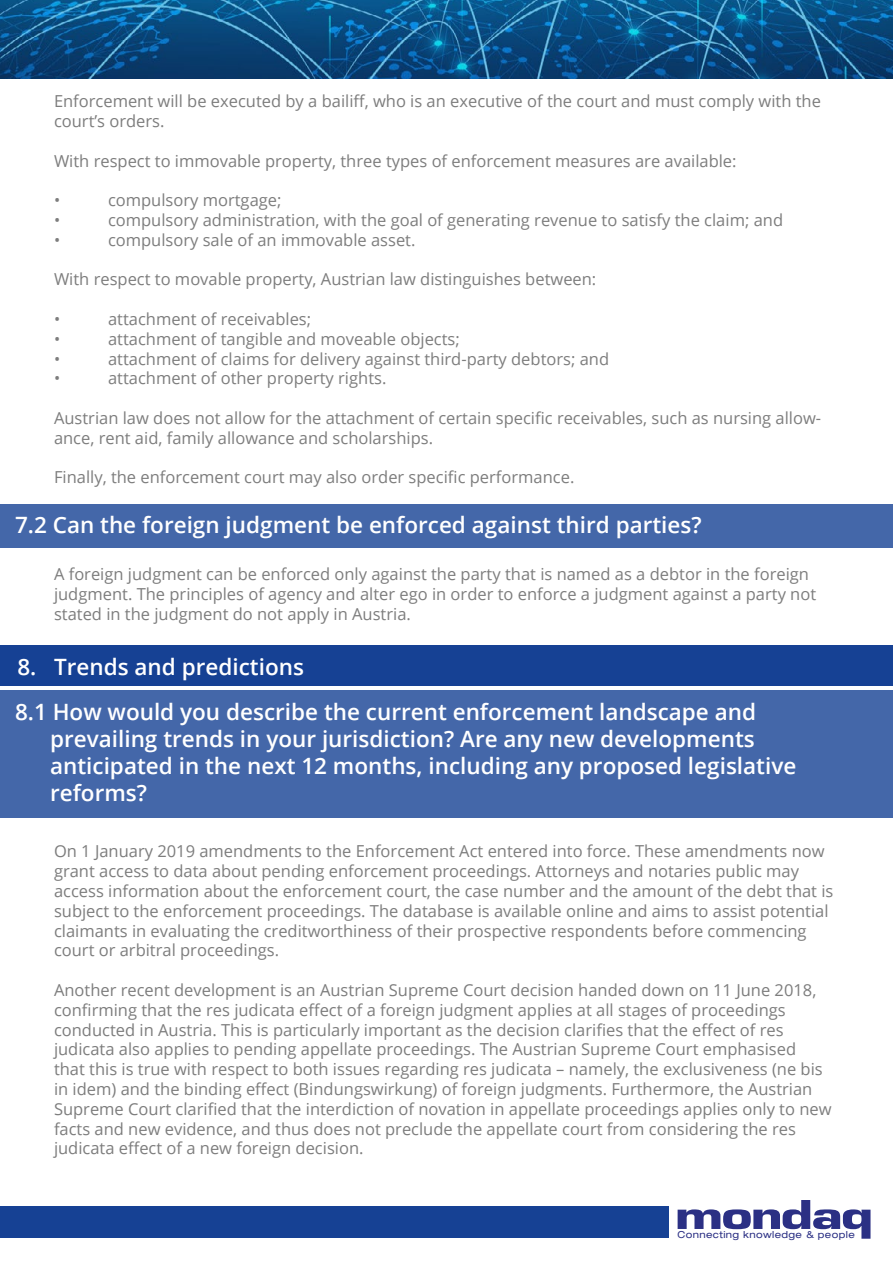
<style>
.page{position:relative;width:893px;height:1263px;background:#fff}
.page>*{position:absolute;margin:0;border:0;box-sizing:border-box;transform-origin:0 0}
.t1{font:600 22.5px/27px "Open Sans";color:#fff}
.t2{font:16.5px/19.8px "Open Sans";color:#7d7d7d}
.t3{font:expanded 9.75px "Helvetica Neue";letter-spacing:.04em;color:#2b3084}
</style>
<div class="page">
<div style="left:0;top:1206px;width:668px;height:32px;background:#164194"></div>
<svg style="left:678px;top:1200px;width:192px;height:39px"></svg>
<img style="left:0;top:0;width:893px;height:78px">
<div style="left:0;top:504px;width:893px;height:44px;background:#4467a9"></div>
<div style="left:0;top:645px;width:893px;height:41px;background:#164194"></div>
<div style="left:0;top:690px;width:893px;height:128px;background:#4467a9"></div>
<p class="t2" style="left:54px;top:91px;width:768px">Enforcement will be executed by a bailiff, who is an executive of the court and must comply with the court’s orders.</p>
<p class="t2" style="left:54px;top:150px;width:684px">With respect to immovable property, three types of enforcement measures are available:</p>
<p class="t2" style="left:54px;top:190px;width:8px">•</p>
<p class="t2" style="left:108px;top:190px;width:175px">compulsory mortgage;</p>
<p class="t2" style="left:54px;top:210px;width:8px">•</p>
<p class="t2" style="left:108px;top:210px;width:677px">compulsory administration, with the goal of generating revenue to satisfy the claim; and</p>
<p class="t2" style="left:54px;top:229px;width:8px">•</p>
<p class="t2" style="left:108px;top:229px;width:309px">compulsory sale of an immovable asset.</p>
<p class="t2" style="left:54px;top:269px;width:544px">With respect to movable property, Austrian law distinguishes between:</p>
<p class="t2" style="left:54px;top:309px;width:8px">•</p>
<p class="t2" style="left:108px;top:309px;width:205px">attachment of receivables;</p>
<p class="t2" style="left:54px;top:328px;width:8px">•</p>
<p class="t2" style="left:108px;top:328px;width:353px">attachment of tangible and moveable objects;</p>
<p class="t2" style="left:54px;top:348px;width:8px">•</p>
<p class="t2" style="left:108px;top:348px;width:503px">attachment of claims for delivery against third-party debtors; and</p>
<p class="t2" style="left:54px;top:368px;width:8px">•</p>
<p class="t2" style="left:108px;top:368px;width:280px">attachment of other property rights.</p>
<p class="t2" style="left:54px;top:408px;width:769px">Austrian law does not allow for the attachment of certain specific receivables, such as nursing allow&shy;ance, rent aid, family allowance and scholarships.</p>
<p class="t2" style="left:54px;top:467px;width:522px">Finally, the enforcement court may also order specific performance.</p>
<h1 class="t1" style="left:15px;top:511px;width:688px">7.2 Can the foreign judgment be enforced against third parties?</h1>
<p class="t2" style="left:54px;top:564px;width:764px">A foreign judgment can be enforced only against the party that is named as a debtor in the foreign judgment. The principles of agency and alter ego in order to enforce a judgment against a party not stated in the judgment do not apply in Austria.</p>
<h1 class="t1" style="left:15px;top:644px;width:743px;line-height:44.8px">8. Trends and predictions<br>8.1 How would you describe the current enforcement landscape and</h1>
<h1 class="t1" style="left:50px;top:724px;width:748px">prevailing trends in your jurisdiction? Are any new developments anticipated in the next 12 months, including any proposed legislative reforms?</h1>
<p class="t2" style="left:54px;top:841px;width:781px">On 1 January 2019 amendments to the Enforcement Act entered into force. These amendments now grant access to data about pending enforcement proceedings. Attorneys and notaries public may access information about the enforcement court, the case number and the amount of the debt that is subject to the enforcement proceedings. The database is available online and aims to assist potential claimants in evaluating the creditworthiness of their prospective respondents before commencing court or arbitral proceedings.</p>
<p class="t2" style="left:54px;top:979px;width:779px">Another recent development is an Austrian Supreme Court decision handed down on 11 June 2018, confirming that the res judicata effect of a foreign judgment applies at all stages of proceedings conducted in Austria. This is particularly important as the decision clarifies that the effect of res judicata also applies to pending appellate proceedings. The Austrian Supreme Court emphasised<br>that this is true with respect to both issues regarding res judicata – namely, the exclusiveness (ne bis in idem) and the binding effect (Bindungswirkung) of foreign judgments. Furthermore, the Austrian Supreme Court clarified that the interdiction of novation in appellate proceedings applies only to new facts and new evidence, and thus does not preclude the appellate court from considering the res judicata effect of a new foreign decision.</p>
<p class="t3" style="left:677px;top:1229px;width:179px">Connecting knowledge &amp; people</p>
</div>
